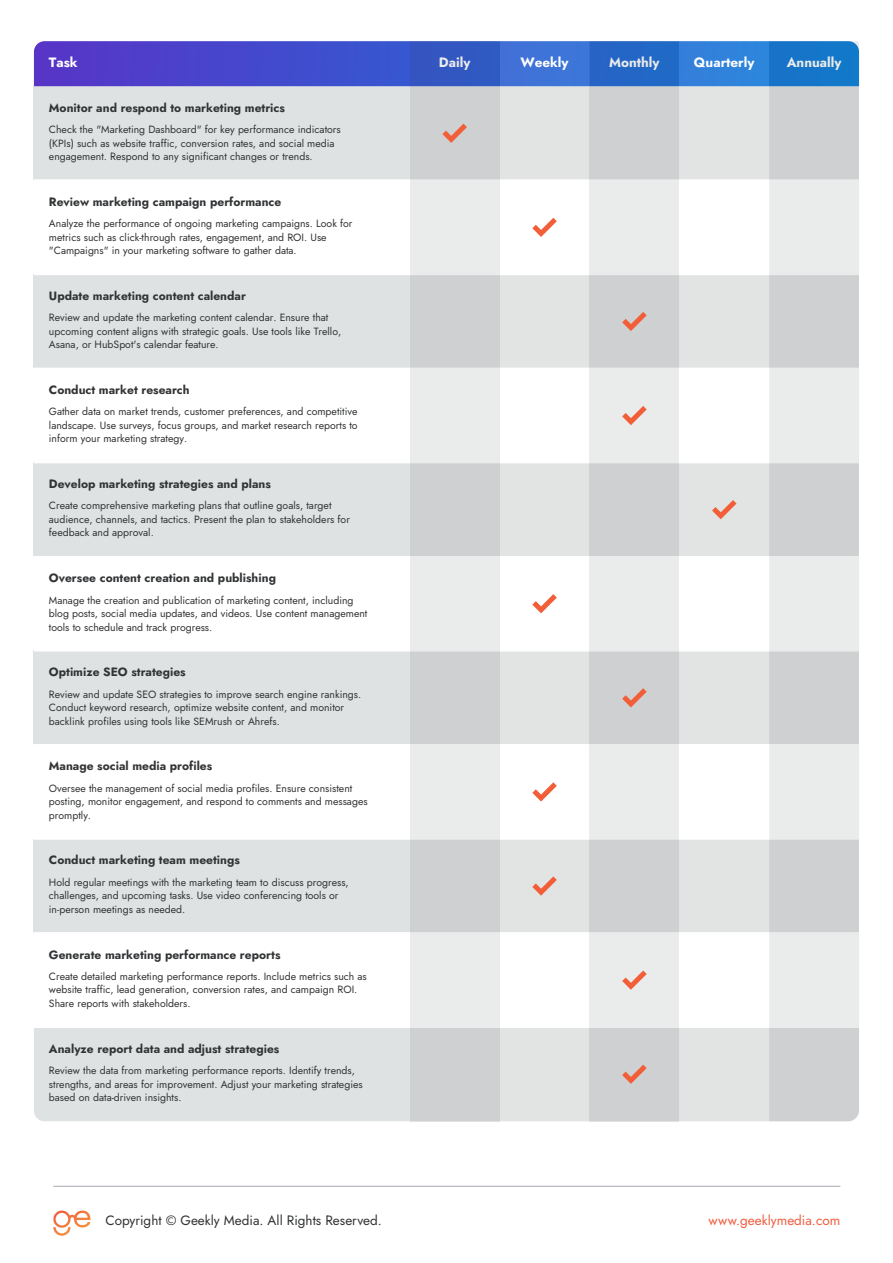
<style>
.page{position:relative;width:893px;height:1263px;background:#fff}
.page>*{position:absolute;margin:0;border:0;box-sizing:border-box;transform-origin:0 0}
.t1{font:13.5px "Jost";color:#323335}
.t2{font:700 13.5px "Jost";color:#fff}
.t3{font:13.5px "Jost";color:#f05d3e}
.t4{font:700 12px "Jost";color:#323335}
.t5{font:10.5px/13.5px "Jost";color:#323335}
</style>
<div class="page">
<hr style="left:53px;top:1186px;width:787px;height:1px;background:#a4a9b1">
<svg style="left:53px;top:1210px;width:37px;height:26px"></svg>
<div style="left:34px;top:86px;width:825px;height:94px;background:#dfe2e2"></div>
<div style="left:34px;top:274px;width:825px;height:94px;background:#dfe2e2"></div>
<div style="left:34px;top:463px;width:825px;height:94px;background:#dfe2e2"></div>
<div style="left:34px;top:651px;width:825px;height:94px;background:#dfe2e2"></div>
<div style="left:34px;top:839px;width:825px;height:94px;background:#dfe2e2"></div>
<div style="left:34px;top:1028px;width:376px;height:93px;background:#dfe2e2"></div>
<svg style="left:34px;top:41px;width:376px;height:45px;background:#4846cb"></svg>
<hr style="left:34px;top:274px;width:825px;height:1px;background:#fff">
<hr style="left:34px;top:556px;width:825px;height:1px;background:#fff">
<hr style="left:34px;top:744px;width:825px;height:2px;background:#fff">
<hr style="left:34px;top:838px;width:825px;height:2px;background:#fff">
<hr style="left:34px;top:932px;width:825px;height:2px;background:#fff">
<svg style="left:410px;top:41px;width:90px;height:1080px;background:#d3d6db"></svg>
<svg style="left:500px;top:41px;width:89px;height:1080px;fill:#e2e4e4"></svg>
<svg style="left:589px;top:41px;width:90px;height:1080px;background:#d3d7dc"></svg>
<svg style="left:679px;top:41px;width:90px;height:1080px;fill:#e2e4e4"></svg>
<svg style="left:769px;top:41px;width:90px;height:1080px;background:#d2d8dc"></svg>
<svg style="left:442px;top:124px;width:25px;height:19px"></svg>
<svg style="left:532px;top:218px;width:25px;height:19px"></svg>
<svg style="left:622px;top:312px;width:25px;height:19px"></svg>
<svg style="left:622px;top:406px;width:25px;height:19px"></svg>
<svg style="left:712px;top:500px;width:24px;height:19px"></svg>
<svg style="left:532px;top:594px;width:25px;height:19px"></svg>
<svg style="left:622px;top:688px;width:25px;height:19px"></svg>
<svg style="left:622px;top:970px;width:25px;height:20px"></svg>
<svg style="left:622px;top:1064px;width:25px;height:20px"></svg>
<svg style="left:532px;top:782px;width:25px;height:19px"></svg>
<svg style="left:532px;top:876px;width:25px;height:20px"></svg>
<p class="t2" style="left:49px;top:53px;width:30px">Task</p>
<p class="t2" style="left:439px;top:53px;width:33px">Daily</p>
<p class="t2" style="left:520px;top:53px;width:50px">Weekly</p>
<p class="t2" style="left:609px;top:53px;width:52px">Monthly</p>
<p class="t2" style="left:694px;top:53px;width:62px">Quarterly</p>
<p class="t2" style="left:787px;top:53px;width:56px">Annually</p>
<p class="t4" style="left:49px;top:99px;width:238px">Monitor and respond to marketing metrics</p>
<p class="t5" style="left:49px;top:123px;width:293px">Check the "Marketing Dashboard" for key performance indicators (KPIs) such as website traffic, conversion rates, and social media engagement. Respond to any significant changes or trends.</p>
<p class="t4" style="left:49px;top:193px;width:234px">Review marketing campaign performance</p>
<p class="t5" style="left:49px;top:217px;width:305px">Analyze the performance of ongoing marketing campaigns. Look for metrics such as click-through rates, engagement, and ROI. Use "Campaigns" in your marketing software to gather data.</p>
<p class="t4" style="left:49px;top:287px;width:199px">Update marketing content calendar</p>
<p class="t5" style="left:49px;top:311px;width:294px">Review and update the marketing content calendar. Ensure that upcoming content aligns with strategic goals. Use tools like Trello,<br>Asana, or HubSpot's calendar feature.</p>
<p class="t4" style="left:49px;top:382px;width:142px">Conduct market research</p>
<p class="t5" style="left:49px;top:405px;width:310px;text-align:justify">Gather data on market trends, customer preferences, and competitive landscape. Use surveys, focus groups, and market research reports to inform your marketing strategy.</p>
<p class="t4" style="left:49px;top:476px;width:223px">Develop marketing strategies and plans</p>
<p class="t5" style="left:49px;top:499px;width:303px">Create comprehensive marketing plans that outline goals, target audience, channels, and tactics. Present the plan to stakeholders for feedback and approval.</p>
<p class="t4" style="left:49px;top:570px;width:229px">Oversee content creation and publishing</p>
<p class="t5" style="left:49px;top:593px;width:320px">Manage the creation and publication of marketing content, including blog posts, social media updates, and videos. Use content management tools to schedule and track progress.</p>
<p class="t4" style="left:49px;top:664px;width:138px">Optimize SEO strategies</p>
<p class="t5" style="left:49px;top:687px;width:314px">Review and update SEO strategies to improve search engine rankings.<br>Conduct keyword research, optimize website content, and monitor backlink profiles using tools like SEMrush or Ahrefs.</p>
<p class="t4" style="left:49px;top:758px;width:165px">Manage social media profiles</p>
<p class="t5" style="left:49px;top:781px;width:320px">Oversee the management of social media profiles. Ensure consistent posting, monitor engagement, and respond to comments and messages promptly.</p>
<p class="t4" style="left:49px;top:852px;width:193px">Conduct marketing team meetings</p>
<p class="t5" style="left:49px;top:875px;width:301px">Hold regular meetings with the marketing team to discuss progress, challenges, and upcoming tasks. Use video conferencing tools or in-person meetings as needed.</p>
<p class="t4" style="left:49px;top:946px;width:233px">Generate marketing performance reports</p>
<p class="t5" style="left:49px;top:969px;width:319px">Create detailed marketing performance reports. Include metrics such as website traffic, lead generation, conversion rates, and campaign ROI.<br>Share reports with stakeholders.</p>
<p class="t4" style="left:49px;top:1040px;width:232px">Analyze report data and adjust strategies</p>
<p class="t5" style="left:49px;top:1064px;width:315px">Review the data from marketing performance reports. Identify trends, strengths, and areas for improvement. Adjust your marketing strategies based on data-driven insights.</p>
<p class="t1" style="left:105px;top:1211px;width:278px">Copyright © Geekly Media. All Rights Reserved.</p>
<p class="t3" style="left:709px;top:1211px;width:133px">www.geeklymedia.com</p>
</div>
